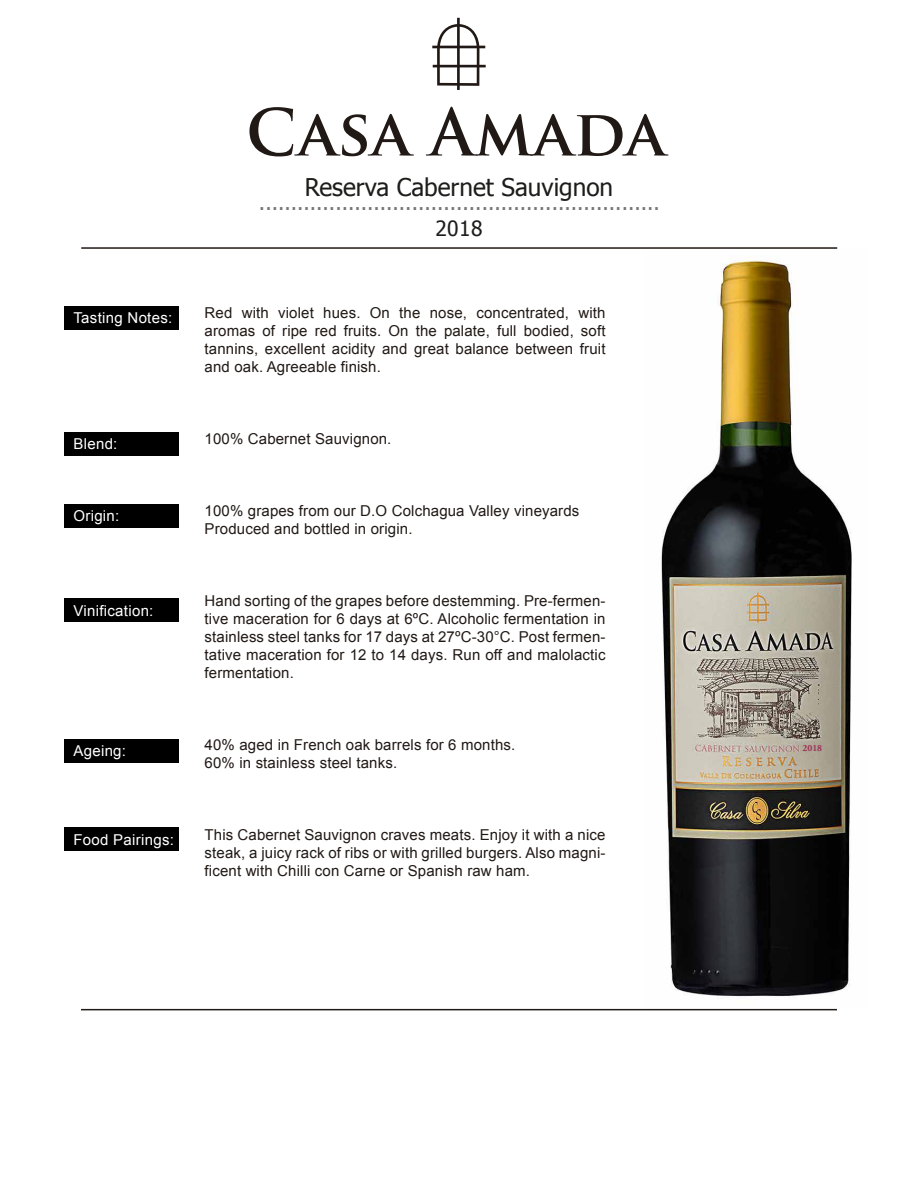
<style>
.page{position:relative;width:918px;height:1188px;background:#fff}
.page>*{position:absolute;margin:0;border:0;box-sizing:border-box;transform-origin:0 0}
.t1{font:24.45px "Tahoma";color:#1d1d1b}
.t2{font:21px "Tahoma";color:#77777a}
.t3{font:21px "Tahoma";color:#1d1d1b}
.t4{font:15px/18px "Arial";letter-spacing:.01em;color:#211915;text-align:justify}
.t5{font:15px "Arial";letter-spacing:.02em;color:#fff}
.t6{font:700 9.45px "Adobe Garamond";color:#9b3258}
</style>
<div class="page">
<img style="left:661px;top:247px;width:191px;height:750px">
<hr style="left:81px;top:247px;width:756px;height:2px;background:#211915">
<hr style="left:81px;top:1009px;width:756px;height:1px;background:#211915">
<div style="left:64px;top:306px;width:115px;height:24px;background:#000"></div>
<div style="left:64px;top:504px;width:115px;height:24px;background:#000"></div>
<div style="left:64px;top:598px;width:115px;height:24px;background:#000"></div>
<div style="left:64px;top:739px;width:115px;height:24px;background:#000"></div>
<div style="left:64px;top:827px;width:115px;height:24px;background:#000"></div>
<div style="left:64px;top:432px;width:115px;height:24px;background:#000"></div>
<svg style="left:432px;top:18px;width:54px;height:72px"></svg>
<svg style="left:249px;top:107px;width:165px;height:49px"></svg>
<svg style="left:426px;top:107px;width:243px;height:49px"></svg>
<h1 class="t1" style="left:305px;top:171px;width:310px">Reserva Cabernet Sauvignon</h1>
<h2 class="t3" style="left:435px;top:215px;width:49px">2018</h2>
<h2 class="t2" style="left:259px;top:189px;width:402px">...............................................................</h2>
<p class="t5" style="left:73px;top:308px;width:100px">Tasting Notes:</p>
<p class="t4" style="left:205px;top:304px;width:402px">Red with violet hues. On the nose, concentrated, with aromas of ripe red fruits. On the palate, full bodied, soft tannins, excellent acidity and great balance between fruit and oak. Agreeable finish.</p>
<p class="t5" style="left:73px;top:434px;width:46px">Blend:</p>
<p class="t4" style="left:205px;top:430px;width:188px">100% Cabernet Sauvignon.</p>
<p class="t5" style="left:73px;top:506px;width:47px">Origin:</p>
<p class="t4" style="left:205px;top:502px;width:376px">100% grapes from our D.O Colchagua Valley vineyards<br>Produced and bottled in origin.</p>
<p class="t5" style="left:73px;top:601px;width:82px">Vinification:</p>
<p class="t4" style="left:205px;top:592px;width:402px">Hand sorting of the grapes before destemming. Pre-fermen&shy;tive maceration for 6 days at 6ºC. Alcoholic fermentation in stainless steel tanks for 17 days at 27ºC-30°C. Post fermen&shy;tative maceration for 12 to 14 days. Run off and malolactic fermentation.</p>
<p class="t5" style="left:73px;top:741px;width:54px">Ageing:</p>
<p class="t4" style="left:205px;top:736px;width:312px">40% aged in French oak barrels for 6 months.<br>60% in stainless steel tanks.</p>
<p class="t6" style="left:802px;top:743px;width:21px">2018</p>
<p class="t5" style="left:73px;top:830px;width:102px">Food Pairings:</p>
<p class="t4" style="left:205px;top:826px;width:402px">This Cabernet Sauvignon craves meats. Enjoy it with a nice steak, a juicy rack of ribs or with grilled burgers. Also magni&shy;ficent with Chilli con Carne or Spanish raw ham.</p>
</div>
